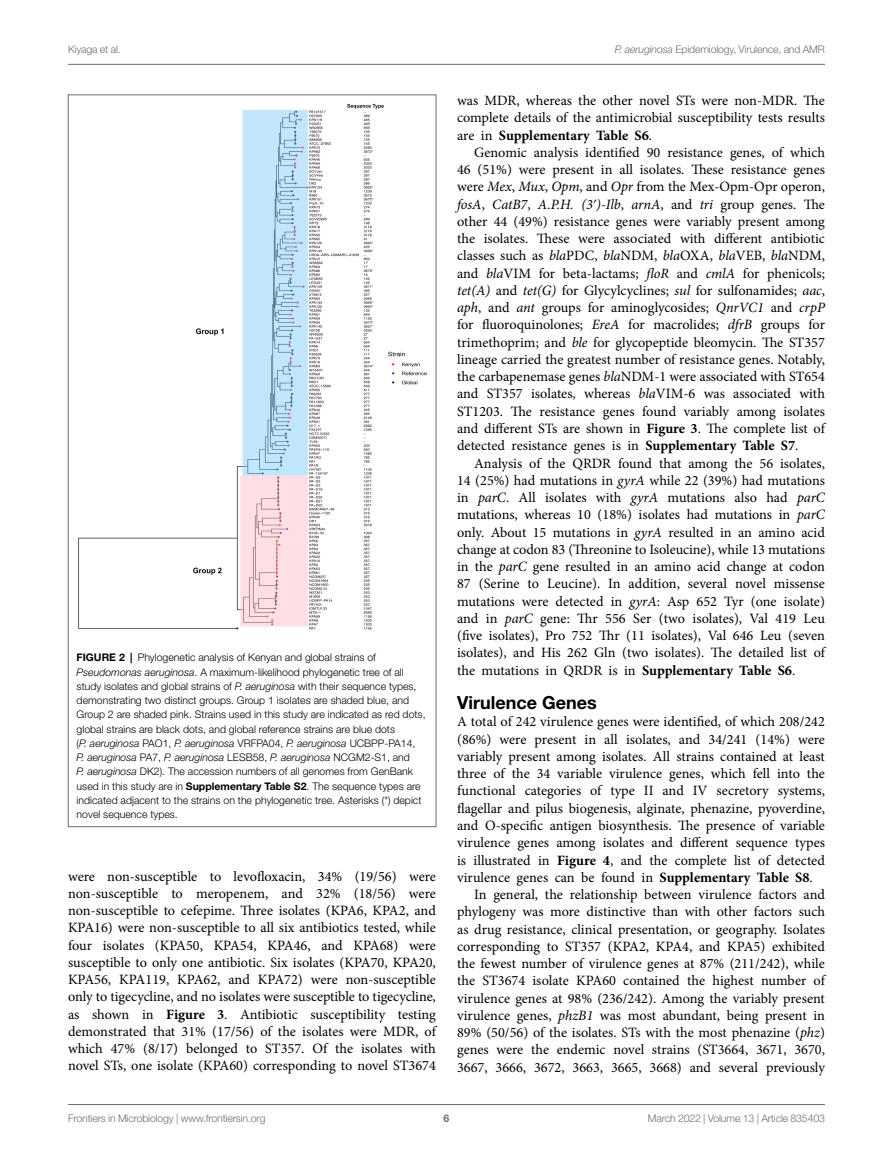
<style>
.page{position:relative;width:893px;height:1170px;background:#fff}
.page>*{position:absolute;margin:0;border:0;box-sizing:border-box;transform-origin:0 0}
.HEAD_2{font:700 18px "Helvetica Neue LT Std";color:#000}
.TEXT{font:14.25px/17.2px "Minion Pro";color:#000;text-align:justify}
.TEXT_FLUSH{font:14.25px/17.2px "Minion Pro";letter-spacing:-.005em;color:#000;text-align:justify}
.FIG_LEG{font:300 10.5px/14.2px "Helvetica Neue LT Std";color:#000}
.t1{font:300 10.5px "Helvetica Neue LT Std";letter-spacing:-.015em;color:#6d6e71}
.t2{font:700 10.5px "Helvetica Neue LT Std";color:#6d6e71}
.s1{font-style:italic}
.s2{font-weight:700}
.s3{font-family:"Gentium Plus";font-style:italic}
</style>
<div class="page">
<hr style="left:68px;top:64px;width:757px;height:1px;background:#6d6e71">
<hr style="left:68px;top:1104px;width:757px;height:1px;background:#6d6e71">
<img style="left:78px;top:103px;width:349px;height:527px">
<p class="t1" style="left:68px;top:42px;width:54px">Kiyaga et al.</p>
<p class="t1" style="left:615px;top:42px;width:212px"><span class="s1">P. aeruginosa</span> Epidemiology, Virulence, and AMR</p>
<p class="FIG_LEG" style="left:77px;top:650px;width:350px"><span class="s2">FIGURE 2 |</span> Phylogenetic analysis of Kenyan and global strains of <span class="s1">Pseudomonas aeruginosa</span>. A maximum-likelihood phylogenetic tree of all study isolates and global strains of <span class="s1">P. aeruginosa</span> with their sequence types, demonstrating two distinct groups. Group 1 isolates are shaded blue, and Group 2 are shaded pink. Strains used in this study are indicated as red dots, global strains are black dots, and global reference strains are blue dots<br>(<span class="s1">P. aeruginosa</span> PAO1, <span class="s1">P. aeruginosa</span> VRFPA04, <span class="s1">P. aeruginosa</span> UCBPP-PA14, <span class="s1">P. aeruginosa</span> PA7, <span class="s1">P. aeruginosa</span> LESB58, <span class="s1">P. aeruginosa</span> NCGM2-S1, and<br><span class="s1">P. aeruginosa</span> DK2). The accession numbers of all genomes from GenBank used in this study are in <span class="s2">Supplementary Table S2</span>. The sequence types are indicated adjacent to the strains on the phylogenetic tree. Asterisks (*) depict novel sequence types.</p>
<p class="TEXT_FLUSH" style="left:68px;top:867px;width:369px">were non-susceptible to levofloxacin, 34% (19/56) were non-susceptible to meropenem, and 32% (18/56) were non-susceptible to cefepime. Three isolates (KPA6, KPA2, and KPA16) were non-susceptible to all six antibiotics tested, while four isolates (KPA50, KPA54, KPA46, and KPA68) were susceptible to only one antibiotic. Six isolates (KPA70, KPA20, KPA56, KPA119, KPA62, and KPA72) were non-susceptible only to tigecycline, and no isolates were susceptible to tigecycline, as shown in <span class="s2">Figure 3</span>. Antibiotic susceptibility testing demonstrated that 31% (17/56) of the isolates were MDR, of which 47% (8/17) belonged to ST357. Of the isolates with novel STs, one isolate (KPA60) corresponding to novel ST3674</p>
<p class="TEXT_FLUSH" style="left:457px;top:92px;width:369px">was MDR, whereas the other novel STs were non-MDR. The complete details of the antimicrobial susceptibility tests results are in <span class="s2">Supplementary Table S6</span>.</p>
<p class="TEXT" style="left:457px;top:144px;width:369px;text-indent:17px">Genomic analysis identified 90 resistance genes, of which 46 (51%) were present in all isolates. These resistance genes were <span class="s1">Mex</span>, <span class="s1">Mux</span>, <span class="s1">Opm</span>, and <span class="s1">Opr</span> from the Mex-Opm-Opr operon, <span class="s1">fosA</span>, <span class="s1">CatB7</span>, <span class="s1">A.P.H. (3</span><span class="s3">′</span><span class="s1">)-Ilb</span>, <span class="s1">arnA</span>, and <span class="s1">tri</span> group genes. The other 44 (49%) resistance genes were variably present among the isolates. These were associated with different antibiotic classes such as <span class="s1">bla</span>PDC, <span class="s1">bla</span>NDM, <span class="s1">bla</span>OXA, <span class="s1">bla</span>VEB, <span class="s1">bla</span>NDM, and <span class="s1">bla</span>VIM for beta-lactams; <span class="s1">floR</span> and <span class="s1">cmlA</span> for phenicols; <span class="s1">tet(A)</span> and <span class="s1">tet(G)</span> for Glycylcyclines; <span class="s1">sul</span> for sulfonamides; <span class="s1">aac</span>, <span class="s1">aph</span>, and <span class="s1">ant</span> groups for aminoglycosides; <span class="s1">QnrVC1</span> and <span class="s1">crpP </span>for fluoroquinolones; <span class="s1">EreA</span> for macrolides; <span class="s1">dfrB</span> groups for trimethoprim; and <span class="s1">ble</span> for glycopeptide bleomycin. The ST357 lineage carried the greatest number of resistance genes. Notably, the carbapenemase genes <span class="s1">bla</span>NDM-1 were associated with ST654 and ST357 isolates, whereas <span class="s1">bla</span>VIM-6 was associated with ST1203. The resistance genes found variably among isolates and different STs are shown in <span class="s2">Figure 3</span>. The complete list of detected resistance genes is in <span class="s2">Supplementary Table S7</span>.</p>
<p class="TEXT" style="left:457px;top:454px;width:369px;text-indent:17px">Analysis of the QRDR found that among the 56 isolates, 14 (25%) had mutations in <span class="s1">gyrA</span> while 22 (39%) had mutations in <span class="s1">parC</span>. All isolates with <span class="s1">gyrA</span> mutations also had <span class="s1">parC </span>mutations, whereas 10 (18%) isolates had mutations in <span class="s1">parC </span>only. About 15 mutations in <span class="s1">gyrA</span> resulted in an amino acid change at codon 83 (Threonine to Isoleucine), while 13 mutations in the <span class="s1">parC</span> gene resulted in an amino acid change at codon 87 (Serine to Leucine). In addition, several novel missense mutations were detected in <span class="s1">gyrA</span>: Asp 652 Tyr (one isolate) and in <span class="s1">parC</span> gene: Thr 556 Ser (two isolates), Val 419 Leu (five isolates), Pro 752 Thr (11 isolates), Val 646 Leu (seven isolates), and His 262 Gln (two isolates). The detailed list of the mutations in QRDR is in <span class="s2">Supplementary Table S6</span>.</p>
<p class="HEAD_2" style="left:457px;top:691px;width:141px">Virulence Genes</p>
<p class="TEXT_FLUSH" style="left:457px;top:713px;width:369px">A total of 242 virulence genes were identified, of which 208/242 (86%) were present in all isolates, and 34/241 (14%) were variably present among isolates. All strains contained at least three of the 34 variable virulence genes, which fell into the functional categories of type II and IV secretory systems, flagellar and pilus biogenesis, alginate, phenazine, pyoverdine, and O-specific antigen biosynthesis. The presence of variable virulence genes among isolates and different sequence types is illustrated in <span class="s2">Figure 4</span>, and the complete list of detected virulence genes can be found in <span class="s2">Supplementary Table S8</span>.</p>
<p class="TEXT" style="left:457px;top:885px;width:369px;text-indent:17px">In general, the relationship between virulence factors and phylogeny was more distinctive than with other factors such as drug resistance, clinical presentation, or geography. Isolates corresponding to ST357 (KPA2, KPA4, and KPA5) exhibited the fewest number of virulence genes at 87% (211/242), while the ST3674 isolate KPA60 contained the highest number of virulence genes at 98% (236/242). Among the variably present virulence genes, <span class="s1">phzB1</span> was most abundant, being present in 89% (50/56) of the isolates. STs with the most phenazine (<span class="s1">phz</span>) genes were the endemic novel strains (ST3664, 3671, 3670, 3667, 3666, 3672, 3663, 3665, 3668) and several previously</p>
<p class="t1" style="left:68px;top:1111px;width:199px">Frontiers in Microbiology | www.frontiersin.org</p>
<p class="t2" style="left:444px;top:1111px;width:7px">6</p>
<p class="t1" style="left:648px;top:1111px;width:178px">March 2022 | Volume 13 | Article 835403</p>
</div>
